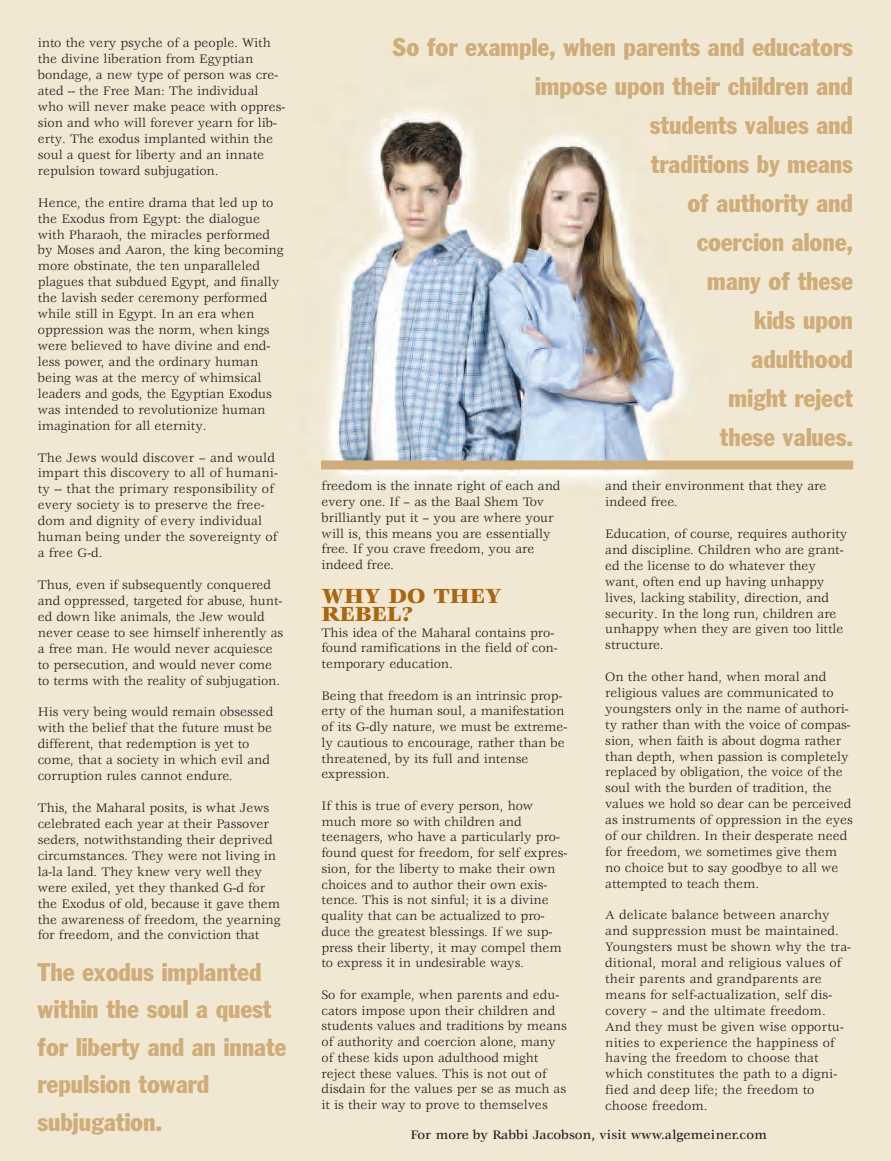
<style>
.page{position:relative;width:891px;height:1161px;background:#fff}
.page>*{position:absolute;margin:0;border:0;box-sizing:border-box;transform-origin:0 0}
.t1{font:25.5px/39px "Frapant Condensed";color:#cfad78;text-align:right}
.t2{font:900 22.5px/18px "Veljovic";color:#ab650c}
.t3{font:13.5px/15.9px "Veljovic";color:#231f20}
.t4{font:500 13.5px "Veljovic";color:#231f20}
</style>
<div class="page">
<img style="left:0;top:0;width:891px;height:1161px">
<div style="left:321px;top:460px;width:532px;height:10px;background:#cfad78"></div>
<p class="t3" style="left:38px;top:36px;width:249px">into the very psyche of a people. With the divine liberation from Egyptian bondage, a new type of person was cre&shy;ated -- the Free Man: The individual who will never make peace with oppres&shy;sion and who will forever yearn for lib&shy;erty. The exodus implanted within the soul a quest for liberty and an innate repulsion toward subjugation.</p>
<p class="t3" style="left:38px;top:195px;width:247px">Hence, the entire drama that led up to the Exodus from Egypt: the dialogue with Pharaoh, the miracles performed by Moses and Aaron, the king becoming more obstinate, the ten unparalleled plagues that subdued Egypt, and finally the lavish seder ceremony performed while still in Egypt. In an era when oppression was the norm, when kings were believed to have divine and end&shy;less power, and the ordinary human being was at the mercy of whimsical leaders and gods, the Egyptian Exodus was intended to revolutionize human imagination for all eternity.</p>
<p class="t3" style="left:38px;top:450px;width:242px">The Jews would discover – and would impart this discovery to all of humani&shy;ty -- that the primary responsibility of every society is to preserve the free&shy;dom and dignity of every individual human being under the sovereignty of a free G-d.</p>
<p class="t3" style="left:38px;top:578px;width:247px">Thus, even if subsequently conquered and oppressed, targeted for abuse, hunt&shy;ed down like animals, the Jew would never cease to see himself inherently as a free man. He would never acquiesce to persecution, and would never come to terms with the reality of subjugation.</p>
<p class="t3" style="left:38px;top:705px;width:237px">His very being would remain obsessed with the belief that the future must be different, that redemption is yet to come, that a society in which evil and corruption rules cannot endure.</p>
<p class="t3" style="left:38px;top:801px;width:244px">This, the Maharal posits, is what Jews celebrated each year at their Passover seders, notwithstanding their deprived circumstances. They were not living in la-la land. They knew very well they were exiled, yet they thanked G-d for the Exodus of old, because it gave them the awareness of freedom, the yearning for freedom, and the conviction that</p>
<h1 class="t1" style="left:38px;top:955px;width:250px;line-height:37.5px;text-align:left">The exodus implanted within the soul a quest for liberty and an innate repulsion toward subjugation.</h1>
<h1 class="t1" style="left:393px;top:29px;width:462px">So for example, when parents and educators impose upon their children and<br>students values and<br>traditions by means<br>of authority and<br>coercion alone,<br>many of these<br>kids upon<br>adulthood<br>might reject<br>these values.</h1>
<p class="t3" style="left:322px;top:479px;width:240px">freedom is the innate right of each and every one. If – as the Baal Shem Tov brilliantly put it – you are where your will is, this means you are essentially free. If you crave freedom, you are indeed free.</p>
<h2 class="t2" style="left:322px;top:588px;width:181px">WHY DO THEY<br>REBEL?</h2>
<p class="t3" style="left:322px;top:625px;width:238px">This idea of the Maharal contains pro&shy;found ramifications in the field of con&shy;temporary education.</p>
<p class="t3" style="left:322px;top:688px;width:247px">Being that freedom is an intrinsic prop&shy;erty of the human soul, a manifestation of its G-dly nature, we must be extreme&shy;ly cautious to encourage, rather than be threatened, by its full and intense expression.</p>
<p class="t3" style="left:322px;top:799px;width:247px">If this is true of every person, how much more so with children and teenagers, who have a particularly pro&shy;found quest for freedom, for self expres&shy;sion, for the liberty to make their own choices and to author their own exis&shy;tence. This is not sinful; it is a divine quality that can be actualized to pro&shy;duce the greatest blessings. If we sup&shy;press their liberty, it may compel them to express it in undesirable ways.</p>
<p class="t3" style="left:322px;top:988px;width:247px">So for example, when parents and edu&shy;cators impose upon their children and students values and traditions by means of authority and coercion alone, many of these kids upon adulthood might reject these values. This is not out of disdain for the values per se as much as it is their way to prove to themselves</p>
<p class="t3" style="left:605px;top:479px;width:223px">and their environment that they are indeed free.</p>
<p class="t3" style="left:605px;top:527px;width:244px">Education, of course, requires authority and discipline. Children who are grant&shy;ed the license to do whatever they want, often end up having unhappy lives, lacking stability, direction, and security. In the long run, children are unhappy when they are given too little structure.</p>
<p class="t3" style="left:605px;top:670px;width:249px">On the other hand, when moral and religious values are communicated to youngsters only in the name of authori&shy;ty rather than with the voice of compas&shy;sion, when faith is about dogma rather than depth, when passion is completely replaced by obligation, the voice of the soul with the burden of tradition, the values we hold so dear can be perceived as instruments of oppression in the eyes of our children. In their desperate need for freedom, we sometimes give them no choice but to say goodbye to all we attempted to teach them.</p>
<p class="t3" style="left:605px;top:908px;width:247px">A delicate balance between anarchy and suppression must be maintained.<br>Youngsters must be shown why the tra&shy;ditional, moral and religious values of their parents and grandparents are means for self-actualization, self dis&shy;covery – and the ultimate freedom.<br>And they must be given wise opportu&shy;nities to experience the happiness of having the freedom to choose that which constitutes the path to a digni&shy;fied and deep life; the freedom to choose freedom.</p>
<p class="t4" style="left:410px;top:1130px;width:358px">For more by Rabbi Jacobson, visit www.algemeiner.com</p>
</div>
